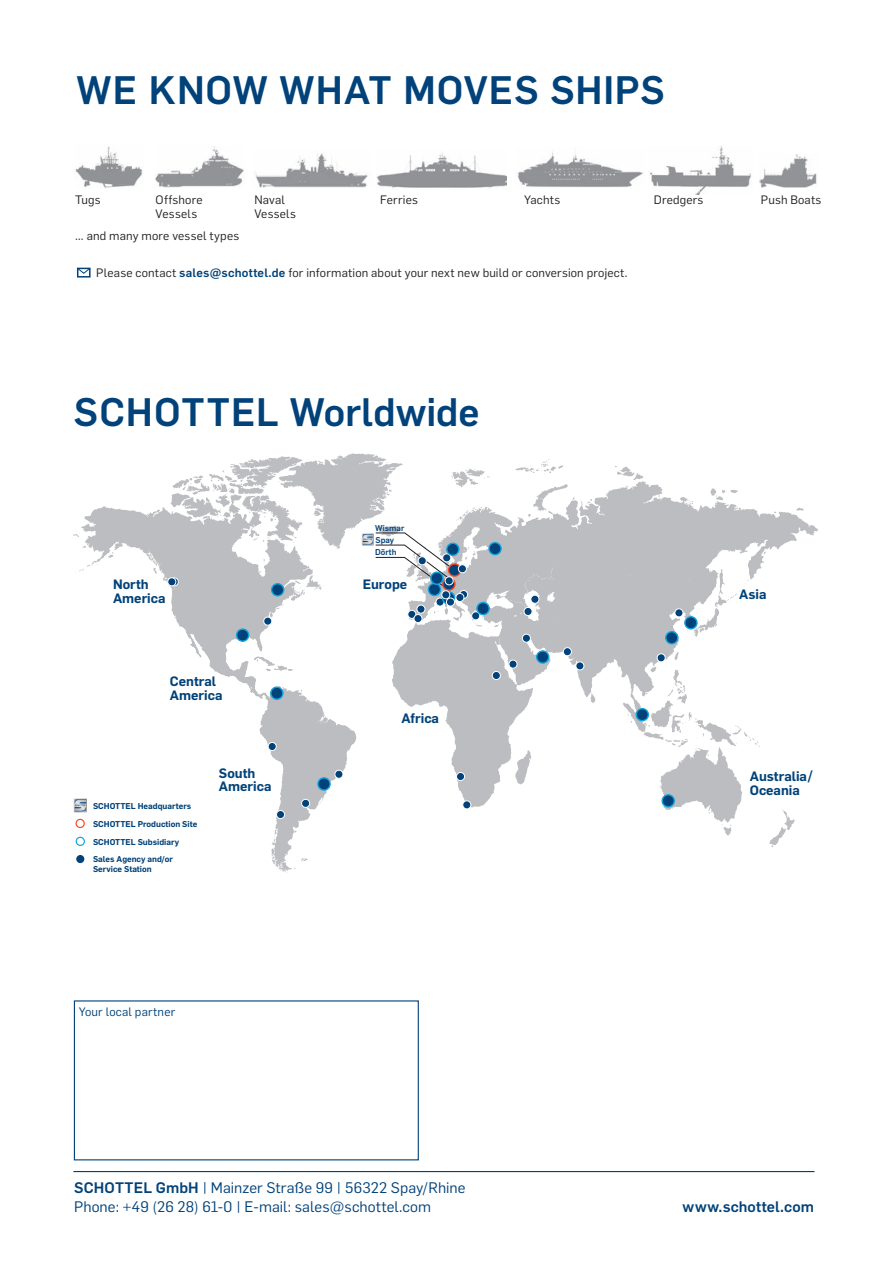
<style>
.page{position:relative;width:893px;height:1263px;background:#fff}
.page>*{position:absolute;margin:0;border:0;box-sizing:border-box;transform-origin:0 0}
.t1{font:500 39px "Flama";letter-spacing:.015em;color:#004279}
.t2{font:15px/19.5px "Flama";letter-spacing:.005em;color:#004279}
.t3{font:500 15px "Flama";letter-spacing:.01em;color:#004279}
.t4{font:600 13.35px/13.4px "Flama";color:#004279}
.t5{font:12px/14.2px "Flama";letter-spacing:.015em;color:#231f20}
.t6{font:12px "Flama";letter-spacing:.015em;color:#004279}
.t7{font:600 8.4px/17.9px "Flama";color:#004279}
.t8{font:500 8.4px "Flama";color:#004279}
.s1{font-weight:500;color:#004279}
.s2{font-weight:500}
</style>
<div class="page">
<svg style="left:73px;top:453px;width:305px;height:178px"></svg>
<svg style="left:574px;top:466px;width:244px;height:273px"></svg>
<svg style="left:271px;top:583px;width:13px;height:13px"></svg>
<div style="left:576px;top:662px;width:8px;height:8px;background:#004279;border-radius:50%"></div>
<div style="left:576px;top:661px;width:8px;height:9px;border:1px solid #fff;border-radius:50%"></div>
<svg style="left:186px;top:628px;width:170px;height:245px"></svg>
<svg style="left:636px;top:708px;width:13px;height:13px"></svg>
<svg style="left:660px;top:712px;width:135px;height:135px"></svg>
<div style="left:302px;top:799px;width:8px;height:8px;background:#004279;border-radius:50%"></div>
<div style="left:301px;top:799px;width:9px;height:9px;border:1px solid #fff;border-radius:50%"></div>
<div style="left:276px;top:810px;width:9px;height:8px;background:#004279;border-radius:50%"></div>
<div style="left:276px;top:810px;width:9px;height:9px;border:1px solid #fff;border-radius:50%"></div>
<svg style="left:362px;top:457px;width:212px;height:351px"></svg>
<div style="left:675px;top:609px;width:8px;height:8px;background:#004279;border-radius:50%"></div>
<div style="left:675px;top:608px;width:8px;height:9px;border:1px solid #fff;border-radius:50%"></div>
<div style="left:522px;top:634px;width:8px;height:8px;background:#004279;border-radius:50%"></div>
<div style="left:522px;top:634px;width:9px;height:8px;border:1px solid #fff;border-radius:50%"></div>
<div style="left:563px;top:648px;width:8px;height:8px;background:#004279;border-radius:50%"></div>
<div style="left:563px;top:647px;width:9px;height:9px;border:1px solid #fff;border-radius:50%"></div>
<div style="left:657px;top:654px;width:8px;height:8px;background:#004279;border-radius:50%"></div>
<div style="left:657px;top:653px;width:8px;height:9px;border:1px solid #fff;border-radius:50%"></div>
<div style="left:335px;top:770px;width:8px;height:8px;background:#004279;border-radius:50%"></div>
<div style="left:335px;top:770px;width:8px;height:9px;border:1px solid #fff;border-radius:50%"></div>
<div style="left:463px;top:801px;width:8px;height:8px;background:#004279;border-radius:50%"></div>
<div style="left:462px;top:800px;width:9px;height:9px;border:1px solid #fff;border-radius:50%"></div>
<svg style="left:477px;top:602px;width:12px;height:13px"></svg>
<div style="left:476px;top:602px;width:14px;height:13px;border:1px solid #13a3dd;border-radius:50%"></div>
<svg style="left:318px;top:778px;width:12px;height:12px"></svg>
<div style="left:317px;top:777px;width:14px;height:14px;border:1px solid #13a3dd;border-radius:50%"></div>
<div style="left:445px;top:577px;width:8px;height:8px;background:#004279;border-radius:50%"></div>
<div style="left:445px;top:576px;width:8px;height:9px;border:1px solid #fff;border-radius:50%"></div>
<div style="left:458px;top:565px;width:8px;height:8px;background:#004279;border-radius:50%"></div>
<div style="left:458px;top:564px;width:9px;height:9px;border:1px solid #fff;border-radius:50%"></div>
<div style="left:268px;top:742px;width:8px;height:8px;background:#004279;border-radius:50%"></div>
<div style="left:268px;top:742px;width:9px;height:9px;border:1px solid #fff;border-radius:50%"></div>
<div style="left:170px;top:577px;width:9px;height:9px;border:1px solid #fff;border-radius:50%"></div>
<div style="left:168px;top:578px;width:8px;height:8px;background:#004279;border-radius:50%"></div>
<div style="left:167px;top:577px;width:9px;height:9px;border:1px solid #fff;border-radius:50%"></div>
<div style="left:492px;top:671px;width:8px;height:8px;background:#004279;border-radius:50%"></div>
<div style="left:492px;top:671px;width:9px;height:9px;border:1px solid #fff;border-radius:50%"></div>
<svg style="left:665px;top:616px;width:37px;height:28px"></svg>
<svg style="left:442px;top:592px;width:13px;height:12px"></svg>
<div style="left:442px;top:591px;width:13px;height:14px;border:1px solid #13a3dd;border-radius:50%"></div>
<div style="left:442px;top:591px;width:8px;height:8px;background:#004279;border-radius:50%"></div>
<div style="left:441px;top:590px;width:9px;height:9px;border:1px solid #fff;border-radius:50%"></div>
<svg style="left:459px;top:590px;width:9px;height:9px"></svg>
<div style="left:459px;top:590px;width:9px;height:9px;border:1px solid #fff;border-radius:50%"></div>
<div style="left:456px;top:593px;width:8px;height:8px;background:#004279;border-radius:50%"></div>
<div style="left:456px;top:593px;width:8px;height:9px;border:1px solid #fff;border-radius:50%"></div>
<div style="left:446px;top:598px;width:8px;height:8px;background:#004279;border-radius:50%"></div>
<div style="left:446px;top:598px;width:9px;height:8px;border:1px solid #fff;border-radius:50%"></div>
<div style="left:414px;top:614px;width:8px;height:9px;background:#004279;border-radius:50%"></div>
<div style="left:414px;top:614px;width:8px;height:9px;border:1px solid #fff;border-radius:50%"></div>
<div style="left:264px;top:617px;width:8px;height:8px;background:#004279;border-radius:50%"></div>
<div style="left:263px;top:617px;width:9px;height:8px;border:1px solid #fff;border-radius:50%"></div>
<svg style="left:74px;top:798px;width:13px;height:14px"></svg>
<div style="left:76px;top:837px;width:9px;height:9px;border:1px solid #13a3dd;border-radius:50%"></div>
<div style="left:76px;top:819px;width:9px;height:9px;border:1px solid #f04b27;border-radius:50%"></div>
<div style="left:76px;top:855px;width:8px;height:8px;background:#004279;border-radius:50%"></div>
<hr style="left:73px;top:1171px;width:741px;height:1px;background:#004279">
<div style="left:77px;top:268px;width:14px;height:10px;border:2px solid #004279"></div>
<svg style="left:77px;top:267px;width:14px;height:7px"></svg>
<div style="left:74px;top:1000px;width:345px;height:160px;border:1px solid #004279"></div>
<img style="left:255px;top:153px;width:113px;height:34px">
<img style="left:155px;top:146px;width:89px;height:42px">
<img style="left:75px;top:146px;width:67px;height:42px">
<img style="left:517px;top:151px;width:126px;height:36px">
<img style="left:760px;top:154px;width:57px;height:34px">
<img style="left:650px;top:147px;width:101px;height:47px">
<img style="left:377px;top:153px;width:130px;height:35px">
<h1 class="t1" style="left:77px;top:62px;width:590px">WE KNOW WHAT MOVES SHIPS</h1>
<p class="t5" style="left:156px;top:191px;width:49px">Offshore</p>
<p class="t5" style="left:380px;top:192px;width:39px">Ferries</p>
<p class="t5" style="left:524px;top:192px;width:38px">Yachts</p>
<p class="t5" style="left:654px;top:192px;width:51px">Dredgers</p>
<p class="t5" style="left:156px;top:206px;width:43px">Vessels</p>
<p class="t5" style="left:75px;top:192px;width:27px">Tugs</p>
<p class="t5" style="left:75px;top:228px;width:165px">… and many more vessel types</p>
<p class="t5" style="left:254px;top:192px;width:43px">Naval<br>Vessels</p>
<p class="t5" style="left:96px;top:264px;width:532px">Please contact <span class="s1">sales@schottel.de</span> for information about your next new build or conversion project.</p>
<p class="t5" style="left:761px;top:192px;width:62px">Push Boats</p>
<h1 class="t1" style="left:74px;top:384px;width:407px">SCHOTTEL Worldwide</h1>
<p class="t8" style="left:375px;top:522px;width:31px">Wismar</p>
<p class="t8" style="left:375px;top:533px;width:20px">Spay</p>
<p class="t4" style="left:113px;top:577px;width:54px">North<br>America</p>
<p class="t4" style="left:170px;top:674px;width:54px">Central<br>America</p>
<p class="t7" style="left:93px;top:796px;width:106px">SCHOTTEL Headquarters<br>SCHOTTEL Production Site<br>SCHOTTEL Subsidiary<br>Sales Agency and/or</p>
<p class="t7" style="left:93px;top:860px;width:60px">Service Station</p>
<p class="t4" style="left:219px;top:765px;width:54px">South<br>America</p>
<p class="t8" style="left:375px;top:546px;width:23px">Dörth</p>
<p class="t4" style="left:363px;top:577px;width:46px">Europe</p>
<p class="t4" style="left:401px;top:711px;width:39px">Africa</p>
<p class="t4" style="left:739px;top:586px;width:29px">Asia</p>
<p class="t4" style="left:750px;top:769px;width:65px">Australia/<br>Oceania</p>
<p class="t6" style="left:79px;top:1003px;width:98px">Your local partner</p>
<p class="t2" style="left:74px;top:1177px;width:393px"><span class="s2">SCHOTTEL GmbH</span> | Mainzer Straße 99 | 56322 Spay/Rhine<br>Phone: +49 (26 28) 61-0 | E-mail: sales@schottel.com</p>
<p class="t3" style="left:683px;top:1196px;width:133px">www.schottel.com</p>
</div>
